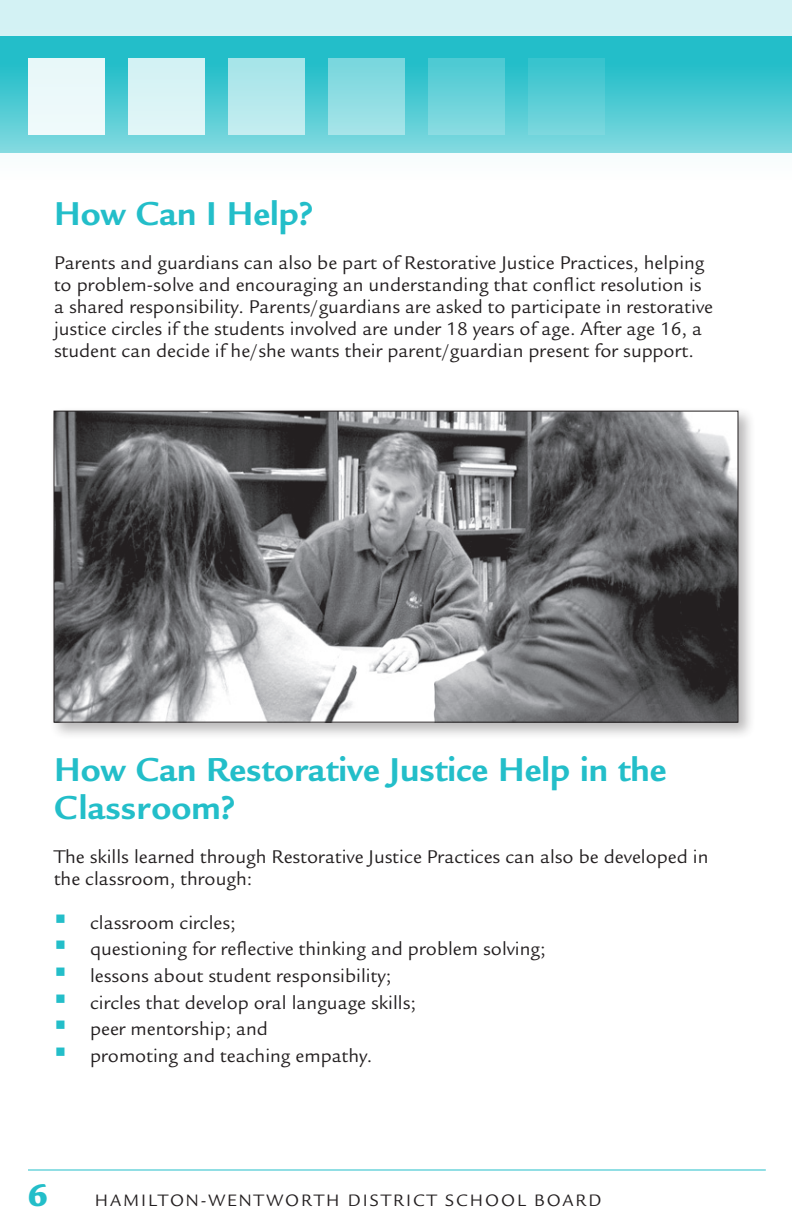
<style>
.page{position:relative;width:792px;height:1224px;background:#fff}
.page>*{position:absolute;margin:0;border:0;box-sizing:border-box;transform-origin:0 0}
.t1{font:700 36px/38px "Legacy Sans Std";color:#23bec9}
.t2{font:900 34px "Legacy Sans Std";color:#23bec9}
.t3{font:20px/22px "Legacy Sans Std";color:#231f20}
.t4{font:18px "Legacy Sans Std";letter-spacing:.11em;color:#231f20}
.s1{color:#23bec9}
</style>
<div class="page">
<div style="left:0;top:0;width:792px;height:36px;background:#d3f2f4"></div>
<hr style="left:28px;top:1169px;width:738px;height:1px;background:#23bec9">
<svg style="left:0;top:36px;width:792px;height:117px;background:#48c8d1"></svg>
<div style="left:28px;top:58px;width:77px;height:77px;background:#ecf9fa"></div>
<div style="left:128px;top:58px;width:77px;height:77px;background:#d9f4f5"></div>
<div style="left:228px;top:58px;width:77px;height:77px;background:linear-gradient(to bottom,#a4e4e8,#c5edf0)"></div>
<div style="left:328px;top:58px;width:77px;height:77px;background:linear-gradient(to bottom,#76d6dd,#a7e4e9)"></div>
<div style="left:428px;top:58px;width:77px;height:77px;background:linear-gradient(to bottom,#49c9d2,#8adce2)"></div>
<div style="left:528px;top:58px;width:77px;height:77px;background:linear-gradient(to bottom,#33c2cc,#7cd7de)"></div>
<div style="left:49px;top:406px;width:707px;height:334px;background:#231f20;opacity:.32"></div>
<img style="left:56px;top:413px;width:680px;height:308px">
<p class="t1" style="left:54px;top:194px;width:261px">How Can I Help?</p>
<p class="t3" style="left:54px;top:251px;width:661px">Parents and guardians can also be part of Restorative Justice Practices, helping to problem-solve and encouraging an understanding that conflict resolution is a shared responsibility. Parents/guardians are asked to participate in restorative justice circles if the students involved are under 18 years of age. After age 16, a student can decide if he/she wants their parent/guardian present for support.</p>
<p class="t1" style="left:54px;top:750px;width:614px">How Can Restorative Justice Help in the<br>Classroom?</p>
<p class="t3" style="left:54px;top:845px;width:656px">The skills learned through Restorative Justice Practices can also be developed in the classroom, through:</p>
<p class="t3" style="left:54px;top:911px;width:183px"><span class="s1">▪</span> classroom circles;</p>
<p class="t3" style="left:54px;top:938px;width:493px"><span class="s1">▪</span> questioning for reflective thinking and problem solving;</p>
<p class="t3" style="left:54px;top:965px;width:339px"><span class="s1">▪</span> lessons about student responsibility;</p>
<p class="t3" style="left:54px;top:991px;width:364px"><span class="s1">▪</span> circles that develop oral language skills;</p>
<p class="t3" style="left:54px;top:1018px;width:216px"><span class="s1">▪</span> peer mentorship; and</p>
<p class="t3" style="left:54px;top:1045px;width:320px"><span class="s1">▪</span> promoting and teaching empathy.</p>
<h2 class="t2" style="left:28px;top:1175px;width:21px">6</h2>
<p class="t4" style="left:95px;top:1190px;width:508px">HAMILTON-WENTWORTH DISTRICT SCHOOL BOARD</p>
</div>
